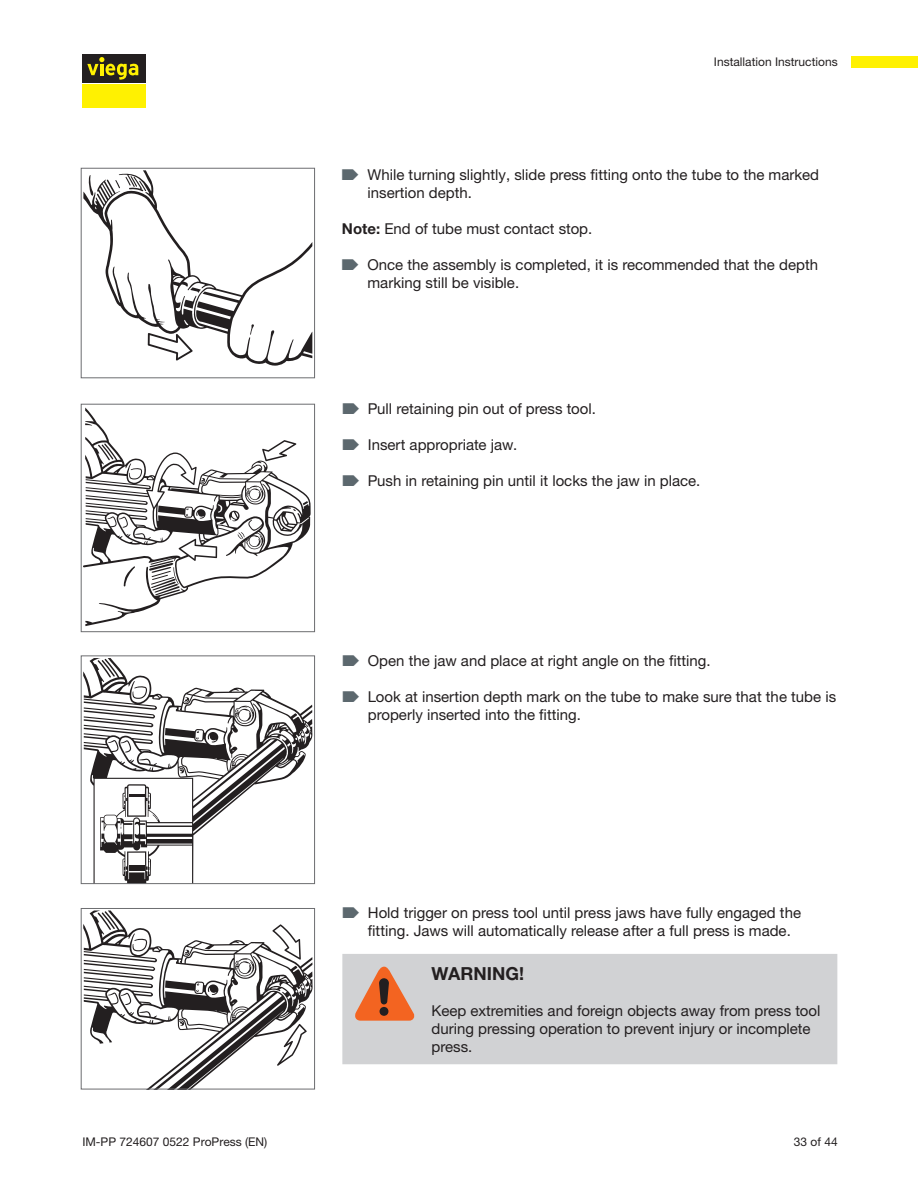
<style>
.page{position:relative;width:918px;height:1188px;background:#fff}
.page>*{position:absolute;margin:0;border:0;box-sizing:border-box;transform-origin:0 0}
.t1{font:18px "M Ying Hei PR Cfor Viega W7";color:#231f20}
.t2{font:15px/18px "M Ying Hei PR Cfor Viega W4";color:#231f20}
.t3{font:12px "M Ying Hei PR Cfor Viega W4";color:#231f20}
.s1{color:#5c686e}
.s2{font-family:"M Ying Hei PR Cfor Viega W7"}
</style>
<div class="page">
<div style="left:851px;top:56px;width:67px;height:11px;background:#fff101"></div>
<div style="left:82px;top:85px;width:63px;height:23px;background:#fff101"></div>
<div style="left:82px;top:54px;width:63px;height:28px;background:#231f20"></div>
<svg style="left:87px;top:57px;width:51px;height:23px"></svg>
<svg style="left:83px;top:170px;width:229px;height:196px"></svg>
<div style="left:81px;top:168px;width:234px;height:210px;border:1px solid #6c6d70"></div>
<svg style="left:83px;top:408px;width:228px;height:218px"></svg>
<div style="left:81px;top:404px;width:234px;height:228px;border:1px solid #6c6d70"></div>
<svg style="left:83px;top:658px;width:229px;height:224px"></svg>
<div style="left:129px;top:865px;width:15px;height:6px;background:#231f20"></div>
<div style="left:81px;top:656px;width:234px;height:228px;border:1px solid #6c6d70"></div>
<svg style="left:83px;top:910px;width:230px;height:177px"></svg>
<div style="left:81px;top:908px;width:234px;height:181px;border:1px solid #6c6d70"></div>
<div style="left:342px;top:954px;width:495px;height:110px;background:#d1d2d4"></div>
<svg style="left:355px;top:967px;width:59px;height:54px;background:#d48967"></svg>
<p class="t3" style="left:714px;top:54px;width:125px">Installation Instructions</p>
<p class="t2" style="left:368px;top:166px;width:453px;text-indent:-26px"><span class="s1">▶</span> While turning slightly, slide press fitting onto the tube to the marked insertion depth.</p>
<p class="t2" style="left:342px;top:220px;width:252px"><span class="s2">Note:</span> End of tube must contact stop.</p>
<p class="t2" style="left:368px;top:256px;width:452px;text-indent:-26px"><span class="s1">▶</span> Once the assembly is completed, it is recommended that the depth marking still be visible.</p>
<p class="t2" style="left:342px;top:400px;width:255px"><span class="s1">▶</span> Pull retaining pin out of press tool.</p>
<p class="t2" style="left:342px;top:436px;width:177px"><span class="s1">▶</span> Insert appropriate jaw.</p>
<p class="t2" style="left:342px;top:472px;width:360px"><span class="s1">▶</span> Push in retaining pin until it locks the jaw in place.</p>
<p class="t2" style="left:342px;top:652px;width:370px"><span class="s1">▶</span> Open the jaw and place at right angle on the fitting.</p>
<p class="t2" style="left:368px;top:688px;width:470px;text-indent:-26px"><span class="s1">▶</span> Look at insertion depth mark on the tube to make sure that the tube is properly inserted into the fitting.</p>
<p class="t2" style="left:368px;top:904px;width:435px;text-indent:-26px"><span class="s1">▶</span> Hold trigger on press tool until press jaws have fully engaged the fitting. Jaws will automatically release after a full press is made.</p>
<p class="t1" style="left:432px;top:962px;width:94px">WARNING!</p>
<p class="t2" style="left:432px;top:1001px;width:390px">Keep extremities and foreign objects away from press tool during pressing operation to prevent injury or incomplete press.</p>
<p class="t3" style="left:82px;top:1135px;width:186px">IM-PP 724607 0522 ProPress (EN)</p>
<p class="t3" style="left:794px;top:1135px;width:45px">33 of 44</p>
</div>
